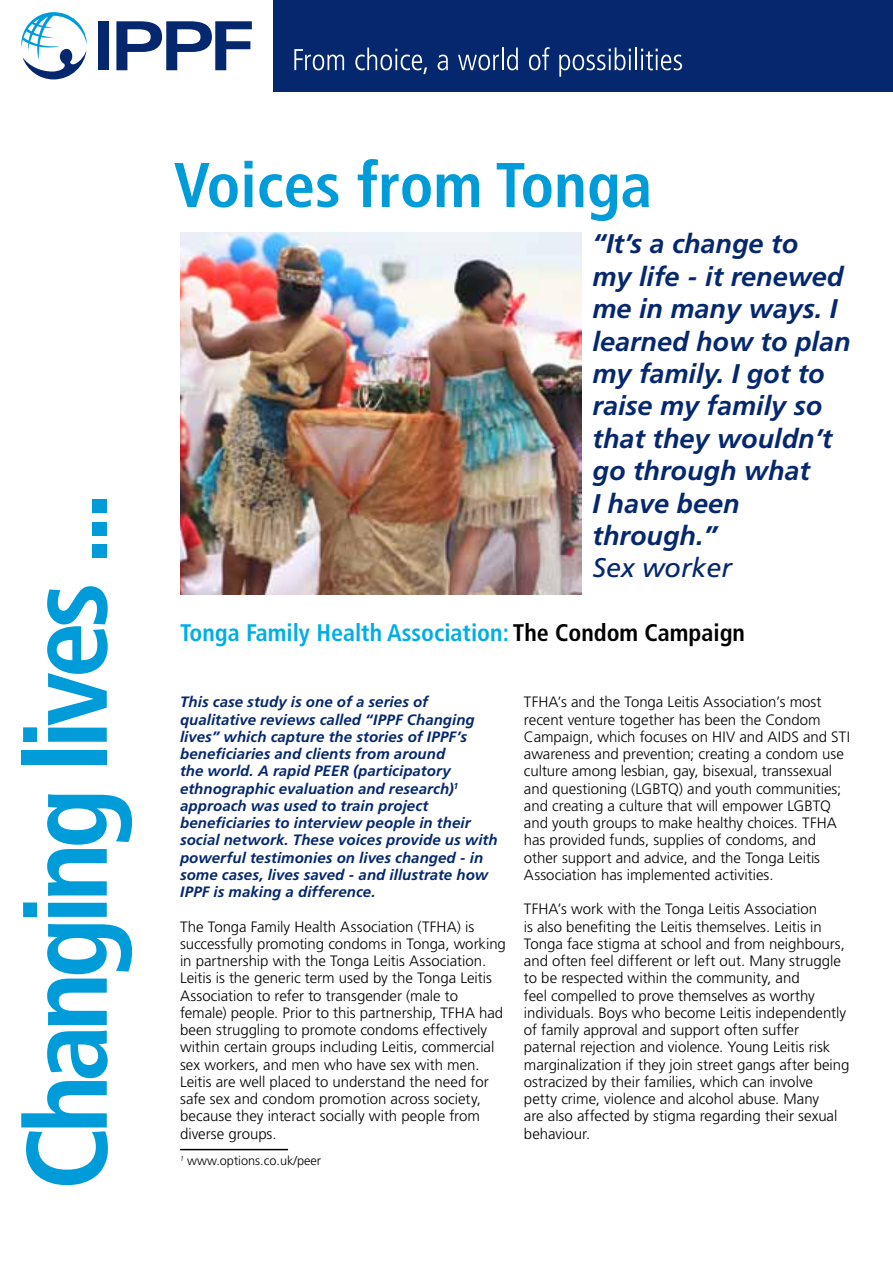
<style>
.page{position:relative;width:893px;height:1263px;background:#fff}
.page>*{position:absolute;margin:0;border:0;box-sizing:border-box;transform-origin:0 0}
.t1{font:700 condensed 114px "Frutiger LT Std";letter-spacing:-.06em;color:#009cda}
.t2{font:700 condensed 63px "Frutiger LT Std";color:#009cda}
.t3{font:italic 700 27px/32.4px "Frutiger LT Std";color:#04276e}
.t4{font:italic 27px "Frutiger LT Std";color:#04276e}
.t5{font:700 condensed 24px "Frutiger LT Std";color:#00aee6}
.t6{font:300 15px/17.2px "Frutiger LT Std";color:#000}
.t7{font:italic 700 15px/17.2px "Frutiger LT Std";letter-spacing:.005em;color:#04276e}
.t8{font:300 12.75px "Frutiger LT Std";color:#000}
.s1{color:#000}
</style>
<div class="page">
<hr style="left:180px;top:1149px;width:108px;height:1px;background:#000">
<img style="left:180px;top:233px;width:401px;height:362px">
<div style="left:273px;top:0;width:620px;height:91px;background:#04276e"></div>
<div style="left:98px;top:21px;width:11px;height:49px;background:#04276e"></div>
<svg style="left:116px;top:21px;width:136px;height:49px"></svg>
<svg style="left:21px;top:12px;width:66px;height:67px"></svg>
<svg style="left:294px;top:49px;width:50px;height:21px"></svg>
<svg style="left:355px;top:48px;width:72px;height:26px"></svg>
<svg style="left:438px;top:55px;width:10px;height:15px"></svg>
<svg style="left:458px;top:55px;width:41px;height:15px"></svg>
<hr style="left:502px;top:48px;width:2px;height:22px;background:#fff">
<svg style="left:507px;top:48px;width:11px;height:22px"></svg>
<svg style="left:529px;top:47px;width:21px;height:23px"></svg>
<svg style="left:559px;top:48px;width:72px;height:29px"></svg>
<hr style="left:635px;top:48px;width:2px;height:22px;background:#fff">
<svg style="left:641px;top:49px;width:41px;height:21px"></svg>
<h1 class="t1" style="left:0;top:1190px;width:701px;rotate:-90deg">Changing lives ...</h1>
<h2 class="t2" style="left:174px;top:148px;width:480px">Voices from Tonga</h2>
<h3 class="t3" style="left:593px;top:228px;width:259px">“It’s a change to<br>my life - it renewed me in many ways. I learned how to plan my family. I got to raise my family so that they wouldn’t go through what<br>I have been through.”</h3>
<h3 class="t4" style="left:593px;top:552px;width:141px">Sex worker</h3>
<h3 class="t5" style="left:180px;top:618px;width:566px">Tonga Family Health Association: <span class="s1">The Condom Campaign</span></h3>
<p class="t7" style="left:180px;top:693px;width:319px">This case study is one of a series of qualitative reviews called “IPPF Changing lives” which capture the stories of IPPF’s beneficiaries and clients from around<br>the world. A rapid PEER (participatory ethnographic evaluation and research)<sup>1 </sup>approach was used to train project beneficiaries to interview people in their social network. These voices provide us with powerful testimonies on lives changed - in some cases, lives saved - and illustrate how IPPF is making a difference.</p>
<p class="t6" style="left:180px;top:918px;width:327px">The Tonga Family Health Association (TFHA) is successfully promoting condoms in Tonga, working in partnership with the Tonga Leitis Association.<br>Leitis is the generic term used by the Tonga Leitis Association to refer to transgender (male to female) people. Prior to this partnership, TFHA had been struggling to promote condoms effectively within certain groups including Leitis, commercial sex workers, and men who have sex with men.<br>Leitis are well placed to understand the need for safe sex and condom promotion across society, because they interact socially with people from diverse groups.</p>
<p class="t8" style="left:180px;top:1153px;width:143px"><sup>1</sup> www.options.co.uk/peer</p>
<p class="t6" style="left:524px;top:694px;width:328px">TFHA’s and the Tonga Leitis Association’s most recent venture together has been the Condom Campaign, which focuses on HIV and AIDS and STI awareness and prevention; creating a condom use culture among lesbian, gay, bisexual, transsexual and questioning (LGBTQ) and youth communities; and creating a culture that will empower LGBTQ and youth groups to make healthy choices. TFHA has provided funds, supplies of condoms, and other support and advice, and the Tonga Leitis Association has implemented activities.</p>
<p class="t6" style="left:524px;top:901px;width:327px">TFHA’s work with the Tonga Leitis Association<br>is also benefiting the Leitis themselves. Leitis in Tonga face stigma at school and from neighbours, and often feel different or left out. Many struggle to be respected within the community, and<br>feel compelled to prove themselves as worthy individuals. Boys who become Leitis independently of family approval and support often suffer paternal rejection and violence. Young Leitis risk marginalization if they join street gangs after being ostracized by their families, which can involve petty crime, violence and alcohol abuse. Many<br>are also affected by stigma regarding their sexual behaviour.</p>
</div>
